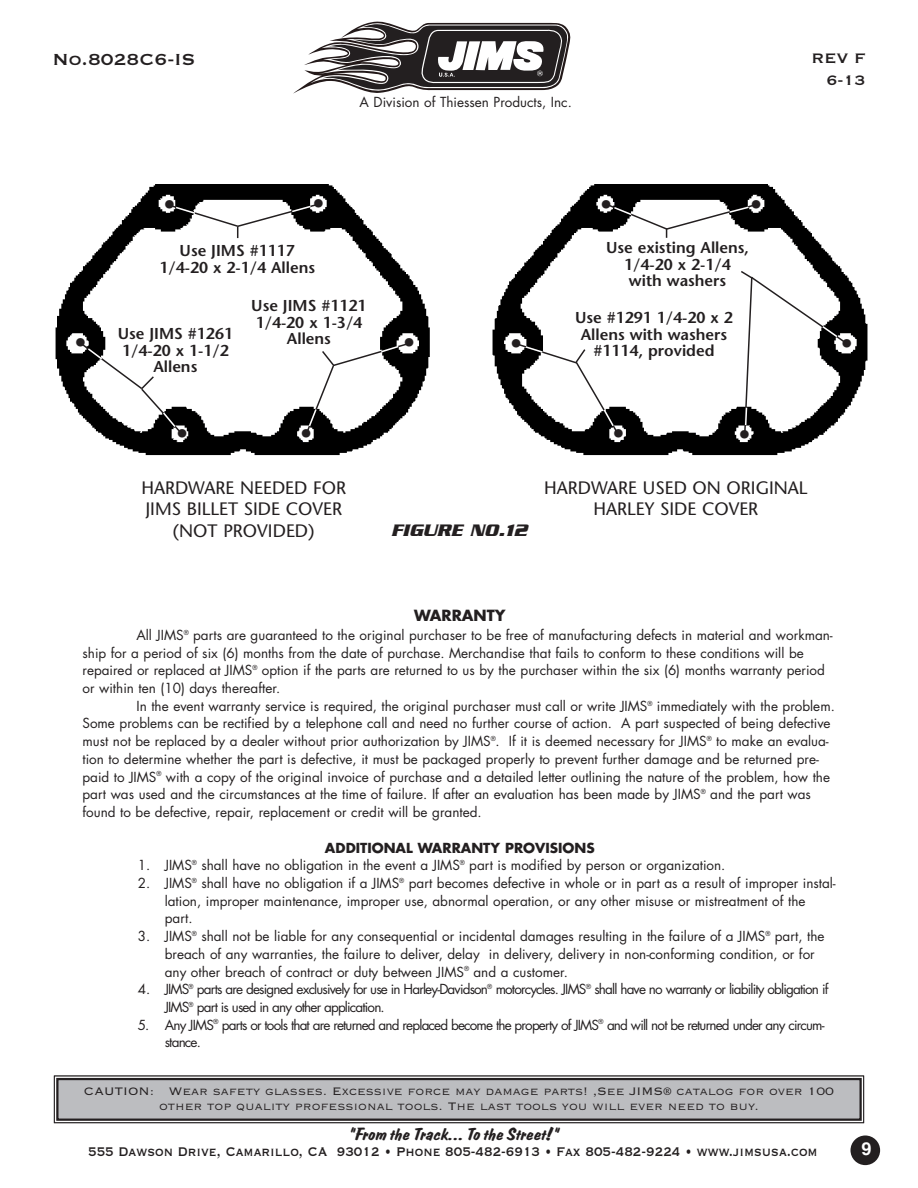
<style>
.page{position:relative;width:918px;height:1188px;background:#fff}
.page>*{position:absolute;margin:0;border:0;box-sizing:border-box;transform-origin:0 0}
.t1{font:27px "Helvetica";color:#231f20}
.t2{font:21px "Copperplate Thirty One BC";color:#231f20}
.t3{font:18px/21.6px "Stone Sans";color:#231f20;text-align:center}
.t4{font:18px "Carpens";color:#231f20}
.t5{font:italic 700 18px "Serpentine";color:#231f20}
.t6{font:18px/21.6px "Copperplate Thirty One BC";color:#231f20;text-align:right}
.t7{font:700 18px "Helvetica";color:#fff}
.t8{font:16.5px "Copperplate Thirty One BC";color:#231f20;scale:.85 1}
.t9{font:600 15.75px/16.5px "Stone Sans";color:#231f20;text-align:center}
.t10{font:700 15px "Futura";color:#231f20}
.t11{font:14.25px/14.9px "Copperplate Thirty Two BC";color:#231f20;text-align:center}
.t12{font:13.5px/17.7px "Futura";color:#231f20}
.t13{font:13.5px/17.7px "Futura";letter-spacing:-.06em;color:#231f20}
.t14{font:700 13.5px "Futura";color:#231f20}
</style>
<div class="page">
<div style="left:850px;top:1136px;width:30px;height:29px;background:#231f20;border-radius:50%"></div>
<svg style="left:293px;top:21px;width:278px;height:73px"></svg>
<div style="left:57px;top:1079px;width:804px;height:41px;background:#bcbdc0"></div>
<div style="left:54px;top:1076px;width:810px;height:47px;border:1px solid #231f20"></div>
<div style="left:56px;top:1078px;width:806px;height:43px;border:2px solid #231f20"></div>
<img style="left:55px;top:184px;width:813px;height:272px">
<svg style="left:168px;top:202px;width:152px;height:36px"></svg>
<svg style="left:79px;top:341px;width:104px;height:94px"></svg>
<svg style="left:305px;top:342px;width:106px;height:94px"></svg>
<svg style="left:739px;top:269px;width:110px;height:167px"></svg>
<svg style="left:604px;top:202px;width:154px;height:36px"></svg>
<svg style="left:514px;top:342px;width:106px;height:93px"></svg>
<h2 class="t2" style="left:52px;top:45px;width:144px">No.8028C6-IS</h2>
<h1 class="t1" style="left:165px;top:195px;width:11px">•</h1>
<h1 class="t1" style="left:314px;top:194px;width:11px">•</h1>
<p class="t12" style="left:360px;top:94px;width:214px">A Division of Thiessen Products, Inc.</p>
<h1 class="t1" style="left:602px;top:194px;width:11px">•</h1>
<h1 class="t1" style="left:751px;top:195px;width:11px">•</h1>
<h1 class="t1" style="left:76px;top:333px;width:11px">•</h1>
<p class="t9" style="left:159px;top:244px;width:157px">Use JIMS #1117<br>1/4-20 x 2-1/4 Allens</p>
<p class="t9" style="left:118px;top:327px;width:117px">Use JIMS #1261<br>1/4-20 x 1-1/2<br>Allens</p>
<p class="t9" style="left:251px;top:299px;width:117px">Use JIMS #1121<br>1/4-20 x 1-3/4<br>Allens</p>
<h1 class="t1" style="left:178px;top:423px;width:11px">•</h1>
<h1 class="t1" style="left:301px;top:424px;width:11px">•</h1>
<h1 class="t1" style="left:405px;top:333px;width:11px">•</h1>
<h1 class="t1" style="left:512px;top:334px;width:11px">•</h1>
<p class="t9" style="left:606px;top:241px;width:145px">Use existing Allens,<br>1/4-20 x 2-1/4 with washers</p>
<p class="t9" style="left:575px;top:311px;width:159px">Use #1291 1/4-20 x 2<br>Allens with washers #1114, provided</p>
<h1 class="t1" style="left:614px;top:424px;width:11px">•</h1>
<h1 class="t1" style="left:740px;top:424px;width:11px">•</h1>
<h3 class="t6" style="left:811px;top:46px;width:56px">REV F<br>6-13</h3>
<h1 class="t1" style="left:842px;top:333px;width:11px">•</h1>
<h3 class="t3" style="left:141px;top:478px;width:206px">HARDWARE NEEDED FOR<br>JIMS BILLET SIDE COVER (NOT PROVIDED)</h3>
<h3 class="t3" style="left:544px;top:478px;width:265px">HARDWARE USED ON ORIGINAL<br>HARLEY SIDE COVER</h3>
<h3 class="t5" style="left:391px;top:525px;width:138px">FIGURE NO.12</h3>
<p class="t10" style="left:414px;top:609px;width:93px">WARRANTY</p>
<p class="t12" style="left:136px;top:627px;width:698px">All JIMS<sup>®</sup> parts are guaranteed to the original purchaser to be free of manufacturing defects in material and workman-</p>
<p class="t12" style="left:83px;top:645px;width:723px">ship for a period of six (6) months from the date of purchase. Merchandise that fails to conform to these conditions will be</p>
<p class="t12" style="left:83px;top:663px;width:744px">repaired or replaced at JIMS<sup>®</sup> option if the parts are returned to us by the purchaser within the six (6) months warranty period</p>
<p class="t12" style="left:82px;top:680px;width:199px">or within ten (10) days thereafter.</p>
<p class="t12" style="left:136px;top:698px;width:700px">In the event warranty service is required, the original purchaser must call or write JIMS<sup>®</sup> immediately with the problem.</p>
<p class="t12" style="left:82px;top:716px;width:750px">Some problems can be rectified by a telephone call and need no further course of action. A part suspected of being defective</p>
<p class="t12" style="left:82px;top:734px;width:748px">must not be replaced by a dealer without prior authorization by JIMS<sup>®</sup>. If it is deemed necessary for JIMS<sup>®</sup> to make an evalua-</p>
<p class="t12" style="left:82px;top:751px;width:738px">tion to determine whether the part is defective, it must be packaged properly to prevent further damage and be returned pre-</p>
<p class="t12" style="left:82px;top:769px;width:749px">paid to JIMS<sup>®</sup> with a copy of the original invoice of purchase and a detailed letter outlining the nature of the problem, how the</p>
<p class="t12" style="left:83px;top:787px;width:730px">part was used and the circumstances at the time of failure. If after an evaluation has been made by JIMS<sup>®</sup> and the part was</p>
<p class="t12" style="left:82px;top:804px;width:401px">found to be defective, repair, replacement or credit will be granted.</p>
<p class="t14" style="left:325px;top:841px;width:271px">ADDITIONAL WARRANTY PROVISIONS</p>
<p class="t12" style="left:138px;top:858px;width:589px">1. JIMS<sup>®</sup> shall have no obligation in the event a JIMS<sup>®</sup> part is modified by person or organization.</p>
<p class="t12" style="left:165px;top:875px;width:673px;text-indent:-27px">2. JIMS<sup>®</sup> shall have no obligation if a JIMS<sup>®</sup> part becomes defective in whole or in part as a result of improper instal&shy;lation, improper maintenance, improper use, abnormal operation, or any other misuse or mistreatment of the part.</p>
<p class="t12" style="left:165px;top:928px;width:661px;text-indent:-27px">3. JIMS<sup>®</sup> shall not be liable for any consequential or incidental damages resulting in the failure of a JIMS<sup>®</sup> part, the breach of any warranties, the failure to deliver, delay in delivery, delivery in non-conforming condition, or for any other breach of contract or duty between JIMS<sup>®</sup> and a customer.</p>
<p class="t13" style="left:165px;top:982px;width:665px;text-indent:-27px">4. JIMS<sup>®</sup> parts are designed exclusively for use in Harley-Davidson<sup>®</sup> motorcycles. JIMS<sup>®</sup> shall have no warranty or liability obligation if<br>JIMS<sup>®</sup> part is used in any other application.</p>
<p class="t13" style="left:165px;top:1017px;width:661px;text-indent:-27px">5. Any JIMS<sup>®</sup> parts or tools that are returned and replaced become the property of JIMS<sup>®</sup> and will not be returned under any circum&shy;stance.</p>
<p class="t11" style="left:84px;top:1083px;width:752px">CAUTION: Wear safety glasses. Excessive force may damage parts! ,See JIMS® catalog for over 100 other top quality professional tools. The last tools you will ever need to buy.</p>
<h3 class="t4" style="left:348px;top:1128px;width:212px">“From the Track... To the Street!”</h3>
<p class="t8" style="left:88px;top:1141px;width:860px">555 Dawson Drive, Camarillo, CA 93012 • Phone 805-482-6913 • Fax 805-482-9224 • www.jimsusa.com</p>
<h3 class="t7" style="left:861px;top:1142px;width:12px">9</h3>
</div>
